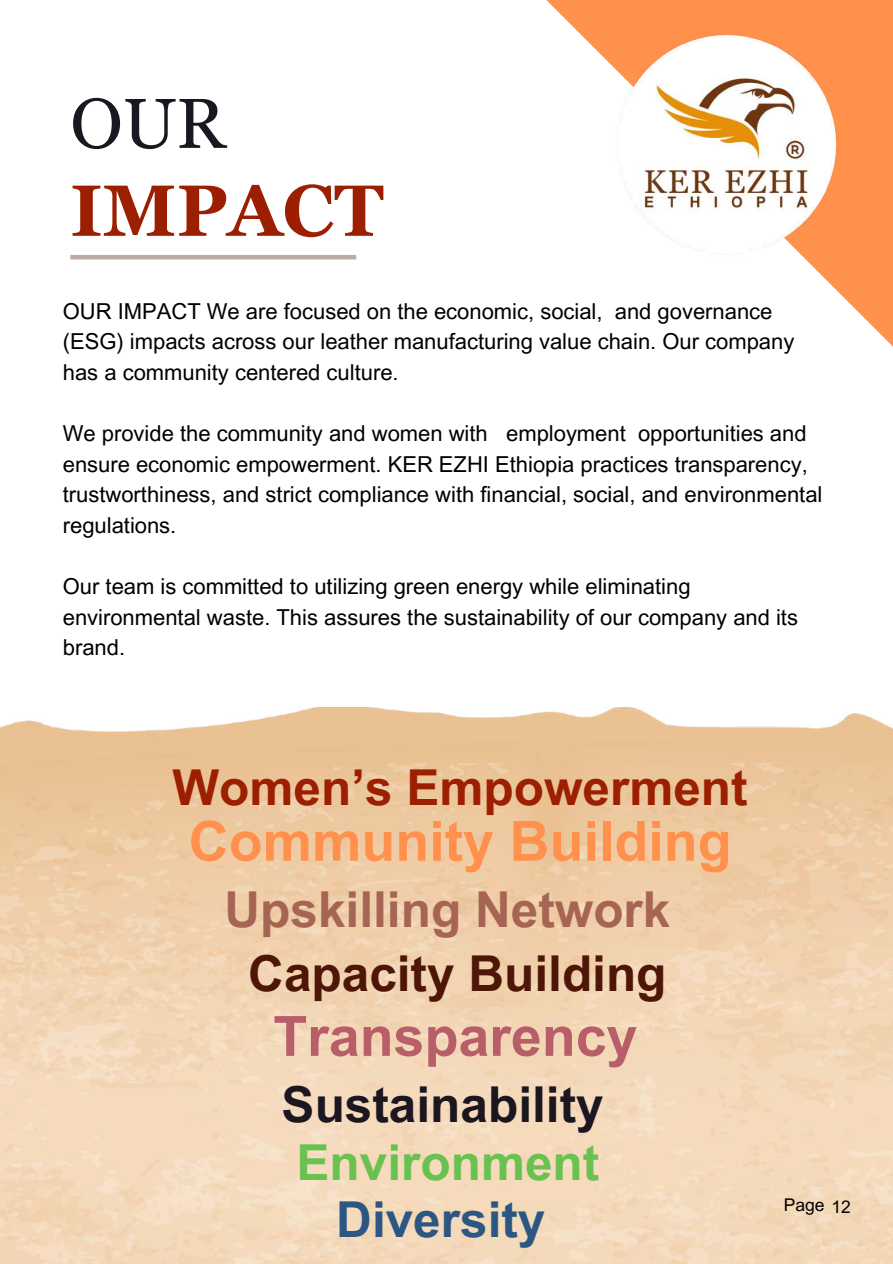
<style>
.page{position:relative;width:893px;height:1264px;background:#fff}
.page>*{position:absolute;margin:0;border:0;box-sizing:border-box;transform-origin:0 0}
.t1{font:700 72.45px "Georgia Pro";color:#9b1f00}
.t2{font:70.5px "Georgia Pro";color:#1b161f}
.t3{font:700 55.5px "Arial MT Pro";color:#ff914d}
.t4{font:700 55.5px "Arial MT Pro";color:#b85e69}
.t5{font:700 49.5px "Arial MT Pro";color:#9b1f00}
.t6{font:700 49.5px "Arial MT Pro";color:#a66453}
.t7{font:700 49.5px "Arial MT Pro";color:#4d1607}
.t8{font:700 49.5px "Arial MT Pro";color:#1b161f}
.t9{font:700 49.5px "Arial MT Pro";color:#69c150}
.t10{font:700 49.5px "Arial MT Pro";color:#2c5782}
.t11{font:21.9px/30.6px "Arial MT Pro";color:#000}
.t12{font:17.55px "Arial MT Pro";color:#000}
</style>
<div class="page">
<svg style="left:0;top:1198px;width:111px;height:65px;background:#f2d6b6"></svg>
<svg style="left:290px;top:0;width:602px;height:346px"></svg>
<img style="left:610px;top:29px;width:231px;height:230px">
<hr style="left:70px;top:255px;width:286px;height:4px;background:#bfaba6">
<h2 class="t2" style="left:70px;top:83px;width:157px">OUR</h2>
<h1 class="t1" style="left:70px;top:169px;width:315px">IMPACT</h1>
<p class="t11" style="left:63px;top:298px;width:733px">OUR IMPACT We are focused on the economic, social, and governance (ESG) impacts across our leather manufacturing value chain. Our company has a community centered culture.</p>
<p class="t11" style="left:63px;top:421px;width:761px">We provide the community and women with employment opportunities and ensure economic empowerment. KER EZHI Ethiopia practices transparency, trustworthiness, and strict compliance with financial, social, and environmental regulations.</p>
<p class="t11" style="left:63px;top:574px;width:736px">Our team is committed to utilizing green energy while eliminating environmental waste. This assures the sustainability of our company and its brand.</p>
<h3 class="t5" style="left:172px;top:769px;width:576px">Women’s Empowerment</h3>
<h3 class="t3" style="left:188px;top:820px;width:544px">Community Building</h3>
<h3 class="t6" style="left:224px;top:890px;width:447px">Upskilling Network</h3>
<h3 class="t7" style="left:248px;top:955px;width:420px">Capacity Building</h3>
<h3 class="t4" style="left:273px;top:1015px;width:365px">Transparency</h3>
<h3 class="t8" style="left:281px;top:1085px;width:323px">Sustainability</h3>
<h3 class="t9" style="left:296px;top:1144px;width:304px">Environment</h3>
<h3 class="t10" style="left:336px;top:1201px;width:211px">Diversity</h3>
<p class="t12" style="left:783px;top:1198px;width:69px">Page 12</p>
</div>
